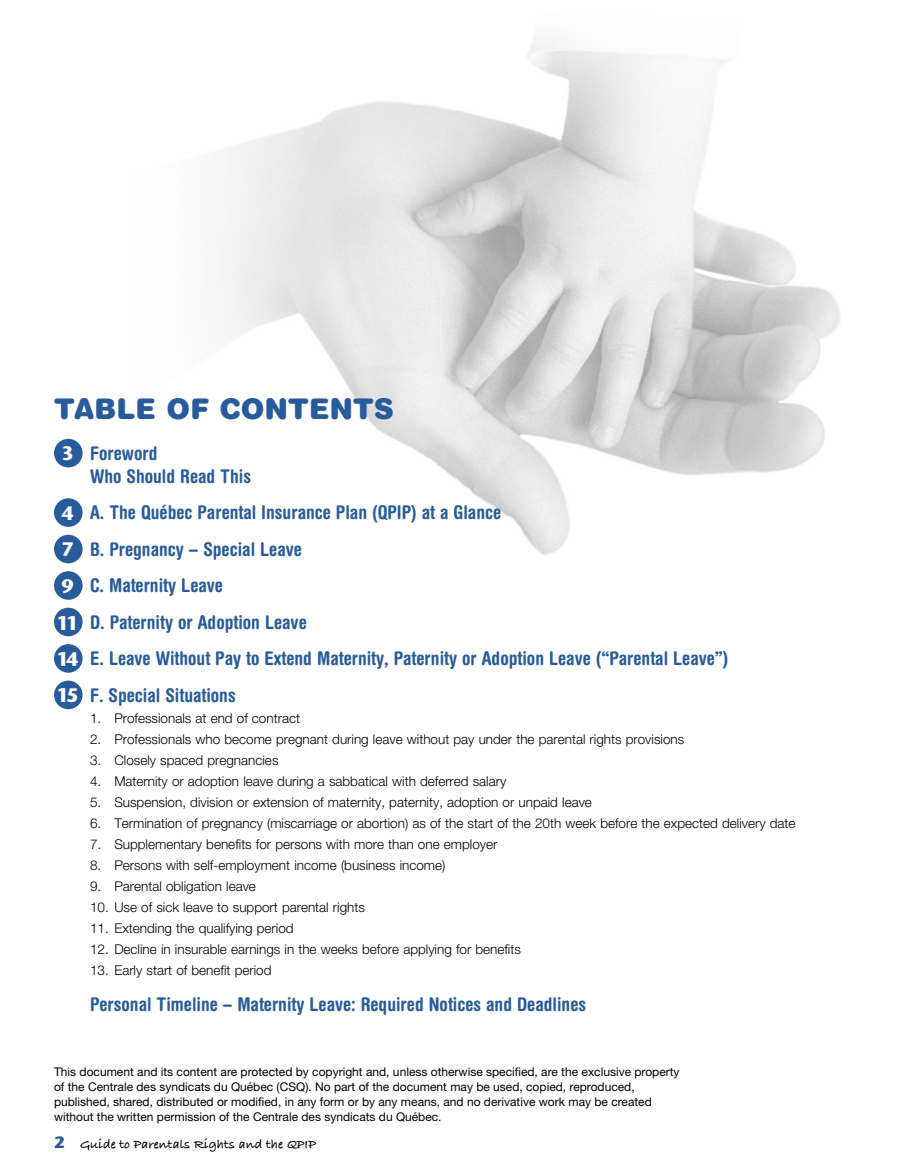
<style>
.page{position:relative;width:905px;height:1175px;background:#fff}
.page>*{position:absolute;margin:0;border:0;box-sizing:border-box;transform-origin:0 0}
.t1{font:900 28.5px "Helvetica Rounded LT Std";color:#285b9c}
.t2{font:700 condensed 18.9px/36.5px "Helvetica Rounded LT Std";color:#285b9c}
.t3{font:300 13.5px "Helvetica Neue LT Std";color:#000}
.t4{font:700 13.5px "Bradley Hand ITCTT";color:#000}
.t5{font:12px/15px "Helvetica Neue LT Std";color:#000}
.s1{font-family:"Stone Sans Std";font-stretch:normal;font-size:19.5px;color:#fff}
.s2{font-family:"Stone Sans Std";font-size:16.5px;color:#285b9c}
</style>
<div class="page">
<img style="left:218px;top:39px;width:622px;height:516px">
<div style="left:54px;top:439px;width:29px;height:28px;background:#285b9c;border-radius:50%"></div>
<div style="left:54px;top:498px;width:29px;height:29px;background:#285b9c;border-radius:50%"></div>
<div style="left:54px;top:535px;width:29px;height:28px;background:#285b9c;border-radius:50%"></div>
<div style="left:54px;top:571px;width:29px;height:29px;background:#285b9c;border-radius:50%"></div>
<div style="left:54px;top:607px;width:29px;height:29px;background:#285b9c;border-radius:50%"></div>
<div style="left:54px;top:644px;width:29px;height:28px;background:#285b9c;border-radius:50%"></div>
<div style="left:54px;top:680px;width:29px;height:29px;background:#285b9c;border-radius:50%"></div>
<h1 class="t1" style="left:54px;top:390px;width:342px">TABLE OF CONTENTS</h1>
<h2 class="t2" style="left:90px;top:441px;width:162px;line-height:23px;text-indent:-28px"><span class="s1">3</span> Foreword<br>Who Should Read This</h2>
<p class="t2" style="left:57px;top:494px;width:673px"><span class="s1">4</span> A. The Québec Parental Insurance Plan (QPIP) at a Glance<br><span class="s1">7</span> B. Pregnancy – Special Leave<br><span class="s1">9</span> C. Maternity Leave<br><span class="s1">11</span> D. Paternity or Adoption Leave<br><span class="s1">14</span> E. Leave Without Pay to Extend Maternity, Paternity or Adoption Leave (“Parental Leave”)<br><span class="s1">15</span> F. Special Situations</p>
<p class="t3" style="left:90px;top:709px;width:211px">1. Professionals at end of contract</p>
<p class="t3" style="left:90px;top:730px;width:595px">2. Professionals who become pregnant during leave without pay under the parental rights provisions</p>
<p class="t3" style="left:90px;top:751px;width:190px">3. Closely spaced pregnancies</p>
<p class="t3" style="left:90px;top:772px;width:418px">4. Maternity or adoption leave during a sabbatical with deferred salary</p>
<p class="t3" style="left:90px;top:793px;width:503px">5. Suspension, division or extension of maternity, paternity, adoption or unpaid leave</p>
<p class="t3" style="left:90px;top:814px;width:707px">6. Termination of pregnancy (miscarriage or abortion) as of the start of the 20th week before the expected delivery date</p>
<p class="t3" style="left:90px;top:835px;width:409px">7. Supplementary benefits for persons with more than one employer</p>
<p class="t3" style="left:90px;top:856px;width:357px">8. Persons with self-employment income (business income)</p>
<p class="t3" style="left:90px;top:877px;width:167px">9. Parental obligation leave</p>
<p class="t3" style="left:90px;top:898px;width:276px">10. Use of sick leave to support parental rights</p>
<p class="t3" style="left:90px;top:919px;width:205px">11. Extending the qualifying period</p>
<p class="t3" style="left:90px;top:940px;width:432px">12. Decline in insurable earnings in the weeks before applying for benefits</p>
<p class="t3" style="left:90px;top:961px;width:183px">13. Early start of benefit period</p>
<h2 class="t2" style="left:90px;top:986px;width:497px">Personal Timeline – Maternity Leave: Required Notices and Deadlines</h2>
<p class="t5" style="left:54px;top:1064px;width:627px">This document and its content are protected by copyright and, unless otherwise specified, are the exclusive property of the Centrale des syndicats du Québec (CSQ). No part of the document may be used, copied, reproduced, published, shared, distributed or modified, in any form or by any means, and no derivative work may be created without the written permission of the Centrale des syndicats du Québec.</p>
<p class="t4" style="left:54px;top:1133px;width:263px"><span class="s2">2</span> Guide to Parentals Rights and the QPIP</p>
</div>
